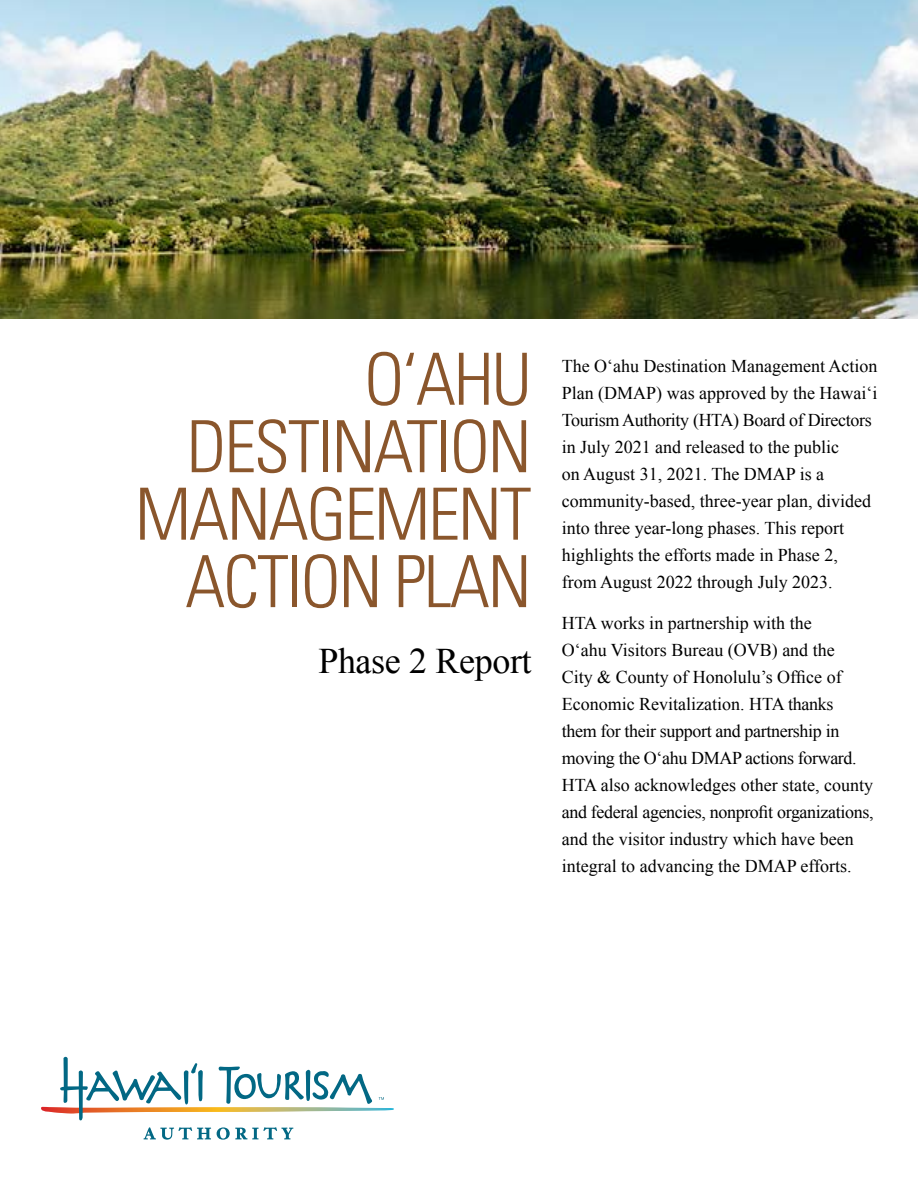
<style>
.page{position:relative;width:918px;height:1188px;background:#fff}
.page>*{position:absolute;margin:0;border:0;box-sizing:border-box;transform-origin:0 0}
.t1{font:300 condensed 72px/67.5px "Univers LT Std";letter-spacing:-.03em;color:#8a562c;text-align:right}
.t2{font:36px "Times New Roman";letter-spacing:-.01em;color:#000}
.t3{font:18px/27px "Times New Roman";color:#000}
.t4{font:18px/27px "Times New Roman";letter-spacing:-.02em;color:#000}
</style>
<div class="page">
<img style="left:0;top:0;width:918px;height:318px">
<svg style="left:41px;top:1057px;width:353px;height:63px"></svg>
<svg style="left:144px;top:1127px;width:67px;height:13px"></svg>
<svg style="left:217px;top:1127px;width:76px;height:13px"></svg>
<h1 class="t1" style="left:135px;top:346px;width:398px">O‘AHU<br>DESTINATION<br>MANAGEMENT<br>ACTION PLAN</h1>
<h1 class="t2" style="left:318px;top:637px;width:215px">Phase 2 Report</h1>
<p class="t3" style="left:562px;top:353px;width:317px">The O‘ahu Destination Management Action Plan (DMAP) was approved by the Hawai‘i Tourism Authority (HTA) Board of Directors in July 2021 and released to the public<br>on August 31, 2021. The DMAP is a community-based, three-year plan, divided into three year-long phases. This report highlights the efforts made in Phase 2,<br>from August 2022 through July 2023.</p>
<p class="t3" style="left:562px;top:609px;width:275px">HTA works in partnership with the<br>O‘ahu Visitors Bureau (OVB) and the</p>
<p class="t3" style="left:562px;top:663px;width:281px">City &amp; County of Honolulu’s Office of</p>
<p class="t4" style="left:562px;top:690px;width:313px">Economic Revitalization. HTA thanks<br>them for their support and partnership in moving the O‘ahu DMAP actions forward.<br>HTA also acknowledges other state, county</p>
<p class="t4" style="left:562px;top:798px;width:313px">and federal agencies, nonprofit organizations,</p>
<p class="t3" style="left:562px;top:825px;width:293px">and the visitor industry which have been integral to advancing the DMAP efforts.</p>
</div>
